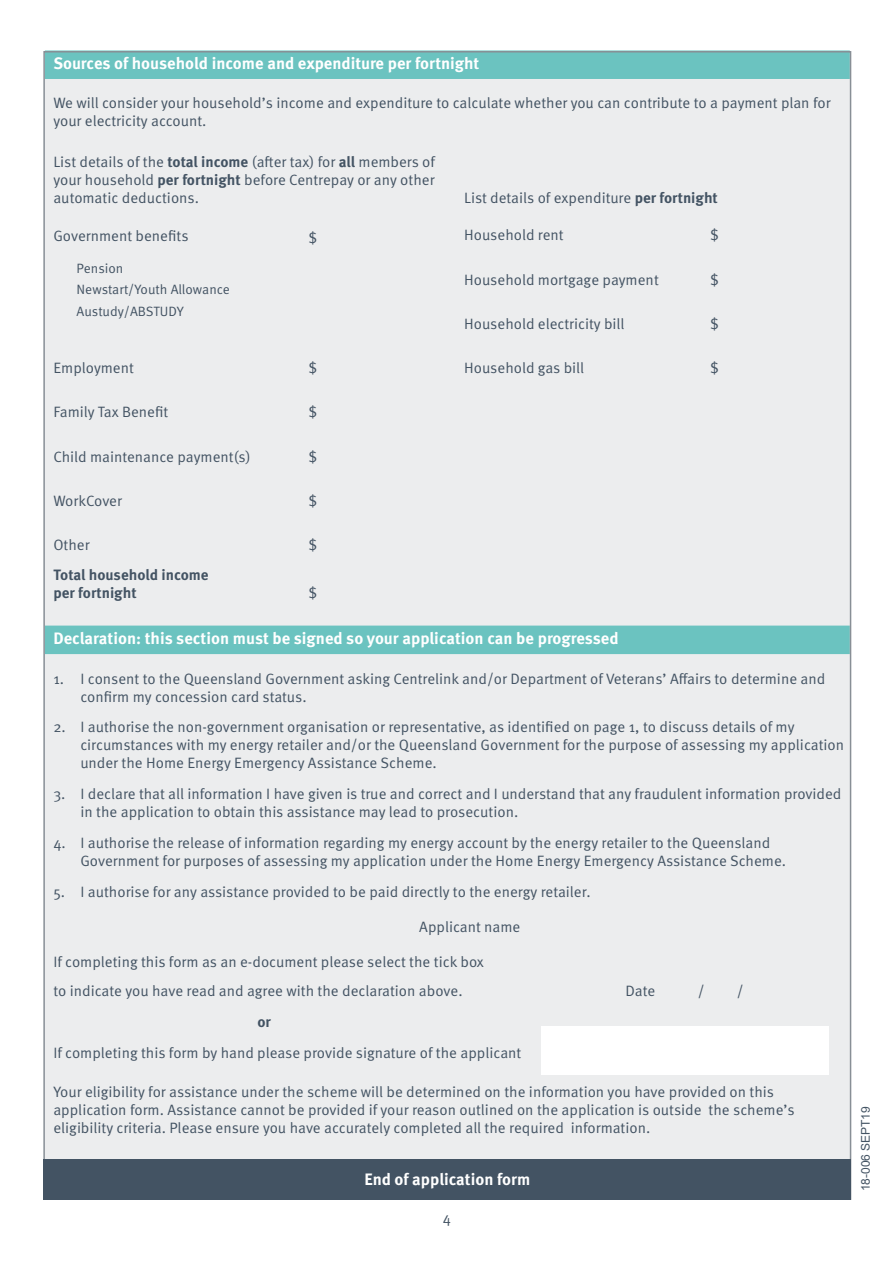
<style>
.page{position:relative;width:893px;height:1263px;background:#fff}
.page>*{position:absolute;margin:0;border:0;box-sizing:border-box;transform-origin:0 0}
.t1{font:700 16.5px "Meta OT";color:#fff}
.t2{font:15px/18px "Meta OT Norm";color:#435363}
.t3{font:700 15px/18px "Meta OT";color:#435363}
.t4{font:13.5px/21.6px "Meta OT Norm";color:#435363}
.t5{font:12px "Arial";color:#435363}
.s1{font-family:"Meta OT";font-weight:700}
</style>
<div class="page">
<div style="left:44px;top:52px;width:806px;height:1147px;background:#ecedee"></div>
<div style="left:45px;top:50px;width:805px;height:29px;background:#6bc3c0"></div>
<div style="left:45px;top:626px;width:805px;height:28px;background:#6bc3c0"></div>
<div style="left:541px;top:1026px;width:288px;height:49px;background:#fff"></div>
<div style="left:43px;top:1159px;width:808px;height:40px;background:#435363"></div>
<p class="t1" style="left:53px;top:53px;width:427px">Sources of household income and expenditure per fortnight</p>
<p class="t2" style="left:53px;top:94px;width:779px">We will consider your household’s income and expenditure to calculate whether you can contribute to a payment plan for your electricity account.</p>
<p class="t2" style="left:53px;top:153px;width:383px;text-align:justify">List details of the <span class="s1">total income</span> (after tax) for <span class="s1">all</span> members of your household <span class="s1">per fortnight</span> before Centrepay or any other automatic deductions.</p>
<p class="t2" style="left:464px;top:189px;width:255px">List details of expenditure <span class="s1">per fortnight</span></p>
<p class="t2" style="left:53px;top:227px;width:137px">Government benefits</p>
<p class="t4" style="left:77px;top:257px;width:155px">Pension<br>Newstart/Youth Allowance<br>Austudy/ABSTUDY</p>
<p class="t2" style="left:308px;top:229px;width:10px">$</p>
<p class="t2" style="left:464px;top:226px;width:101px">Household rent</p>
<p class="t2" style="left:710px;top:226px;width:10px">$</p>
<p class="t2" style="left:464px;top:271px;width:196px">Household mortgage payment</p>
<p class="t2" style="left:710px;top:271px;width:10px">$</p>
<p class="t2" style="left:464px;top:315px;width:162px">Household electricity bill</p>
<p class="t2" style="left:710px;top:315px;width:10px">$</p>
<p class="t2" style="left:53px;top:359px;width:82px">Employment</p>
<p class="t2" style="left:308px;top:359px;width:10px">$</p>
<p class="t2" style="left:464px;top:359px;width:121px">Household gas bill</p>
<p class="t2" style="left:710px;top:359px;width:10px">$</p>
<p class="t2" style="left:53px;top:403px;width:117px">Family Tax Benefit</p>
<p class="t2" style="left:308px;top:403px;width:10px">$</p>
<p class="t2" style="left:53px;top:448px;width:199px">Child maintenance payment(s)</p>
<p class="t2" style="left:308px;top:448px;width:10px">$</p>
<p class="t2" style="left:53px;top:492px;width:70px">WorkCover</p>
<p class="t2" style="left:308px;top:492px;width:10px">$</p>
<p class="t2" style="left:53px;top:536px;width:38px">Other</p>
<p class="t2" style="left:308px;top:536px;width:10px">$</p>
<p class="t3" style="left:53px;top:566px;width:157px">Total household income per fortnight</p>
<p class="t2" style="left:308px;top:584px;width:10px">$</p>
<p class="t1" style="left:53px;top:628px;width:567px">Declaration: this section must be signed so your application can be progressed</p>
<p class="t2" style="left:80px;top:670px;width:747px;text-indent:-27px">1. I consent to the Queensland Government asking Centrelink and/or Department of Veterans’ Affairs to determine and confirm my concession card status.</p>
<p class="t2" style="left:80px;top:718px;width:765px;text-indent:-27px">2. I authorise the non-government organisation or representative, as identified on page 1, to discuss details of my circumstances with my energy retailer and/or the Queensland Government for the purpose of assessing my application under the Home Energy Emergency Assistance Scheme.</p>
<p class="t2" style="left:80px;top:785px;width:763px;text-indent:-27px">3. I declare that all information I have given is true and correct and I understand that any fraudulent information provided in the application to obtain this assistance may lead to prosecution.</p>
<p class="t2" style="left:80px;top:834px;width:707px;text-indent:-27px">4. I authorise the release of information regarding my energy account by the energy retailer to the Queensland<br>Government for purposes of assessing my application under the Home Energy Emergency Assistance Scheme.</p>
<p class="t2" style="left:53px;top:883px;width:539px">5. I authorise for any assistance provided to be paid directly to the energy retailer.</p>
<p class="t2" style="left:419px;top:918px;width:103px">Applicant name</p>
<p class="t2" style="left:53px;top:948px;width:432px;line-height:28.5px">If completing this form as an e-document please select the tick box to indicate you have read and agree with the declaration above.</p>
<p class="t2" style="left:625px;top:982px;width:31px">Date</p>
<p class="t2" style="left:698px;top:982px;width:8px">/</p>
<p class="t2" style="left:737px;top:982px;width:8px">/</p>
<p class="t3" style="left:257px;top:1013px;width:15px">or</p>
<p class="t2" style="left:53px;top:1044px;width:470px">If completing this form by hand please provide signature of the applicant</p>
<p class="t2" style="left:53px;top:1083px;width:743px">Your eligibility for assistance under the scheme will be determined on the information you have provided on this application form. Assistance cannot be provided if your reason outlined on the application is outside the scheme’s eligibility criteria. Please ensure you have accurately completed all the required information.</p>
<p class="t1" style="left:364px;top:1169px;width:167px">End of application form</p>
<p class="t2" style="left:443px;top:1209px;width:10px">4</p>
<p class="t5" style="left:858px;top:1191px;width:86px;rotate:-90deg">18-006 SEPT19</p>
</div>
